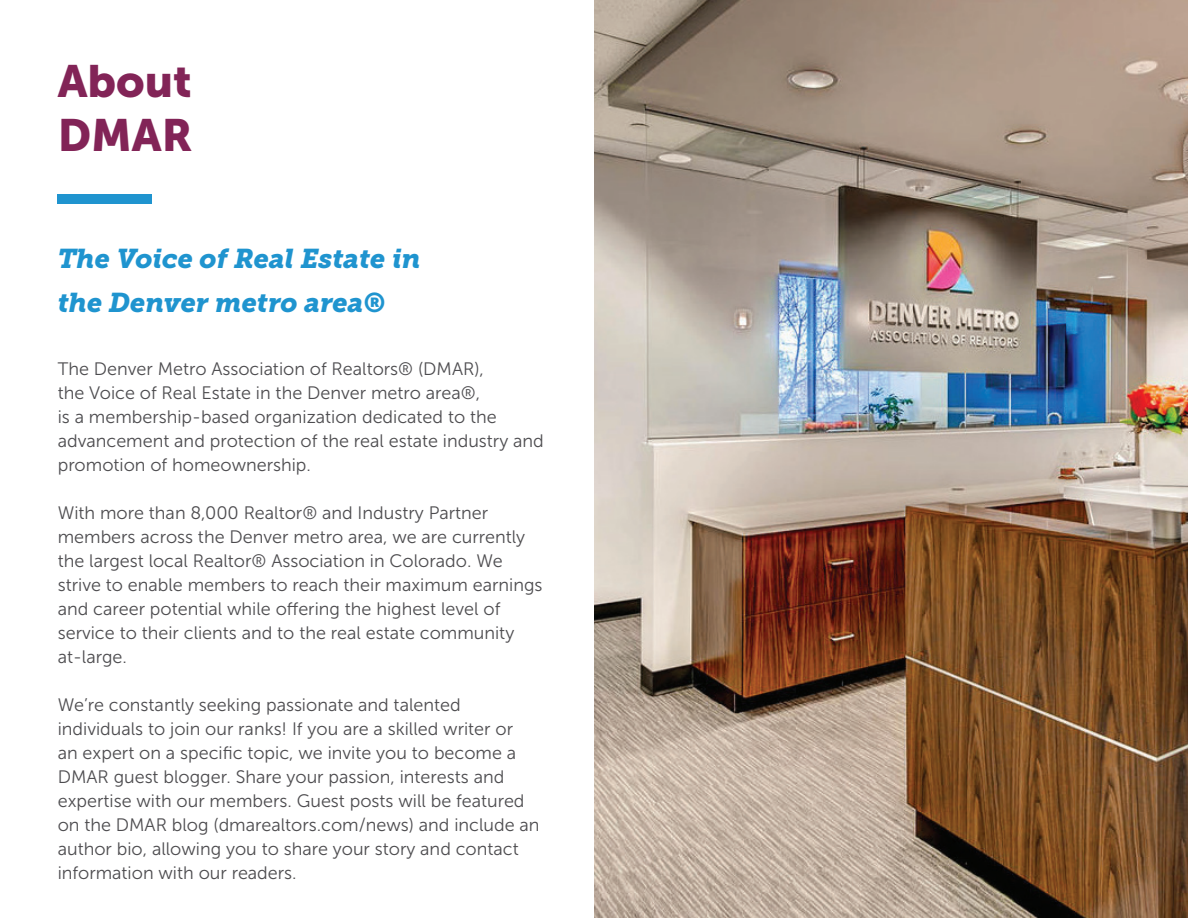
<style>
.page{position:relative;width:1188px;height:918px;background:#fff}
.page>*{position:absolute;margin:0;border:0;box-sizing:border-box;transform-origin:0 0}
.t1{font:45px/54px "Museo Sans 900";color:#822457}
.t2{font:italic 27px/44.4px "Museo Slab 900";color:#1f94cf}
.t3{font:18px/24px "Museo Sans 300";color:#4d4c4f}
</style>
<div class="page">
<img style="left:594px;top:0;width:594px;height:918px">
<div style="left:58px;top:194px;width:94px;height:10px;background:#1f94cf"></div>
<h1 class="t1" style="left:58px;top:54px;width:136px">About<br>DMAR</h1>
<h2 class="t2" style="left:58px;top:236px;width:364px">The Voice of Real Estate in the Denver metro area®</h2>
<p class="t3" style="left:58px;top:357px;width:488px">The Denver Metro Association of Realtors® (DMAR),<br>the Voice of Real Estate in the Denver metro area®,<br>is a membership-based organization dedicated to the advancement and protection of the real estate industry and promotion of homeownership.</p>
<p class="t3" style="left:58px;top:501px;width:486px">With more than 8,000 Realtor® and Industry Partner members across the Denver metro area, we are currently the largest local Realtor® Association in Colorado. We strive to enable members to reach their maximum earnings and career potential while offering the highest level of service to their clients and to the real estate community at-large.</p>
<p class="t3" style="left:58px;top:693px;width:483px">We’re constantly seeking passionate and talented individuals to join our ranks! If you are a skilled writer or<br>an expert on a specific topic, we invite you to become a DMAR guest blogger. Share your passion, interests and expertise with our members. Guest posts will be featured on the DMAR blog (dmarealtors.com/news) and include an author bio, allowing you to share your story and contact information with our readers.</p>
</div>
